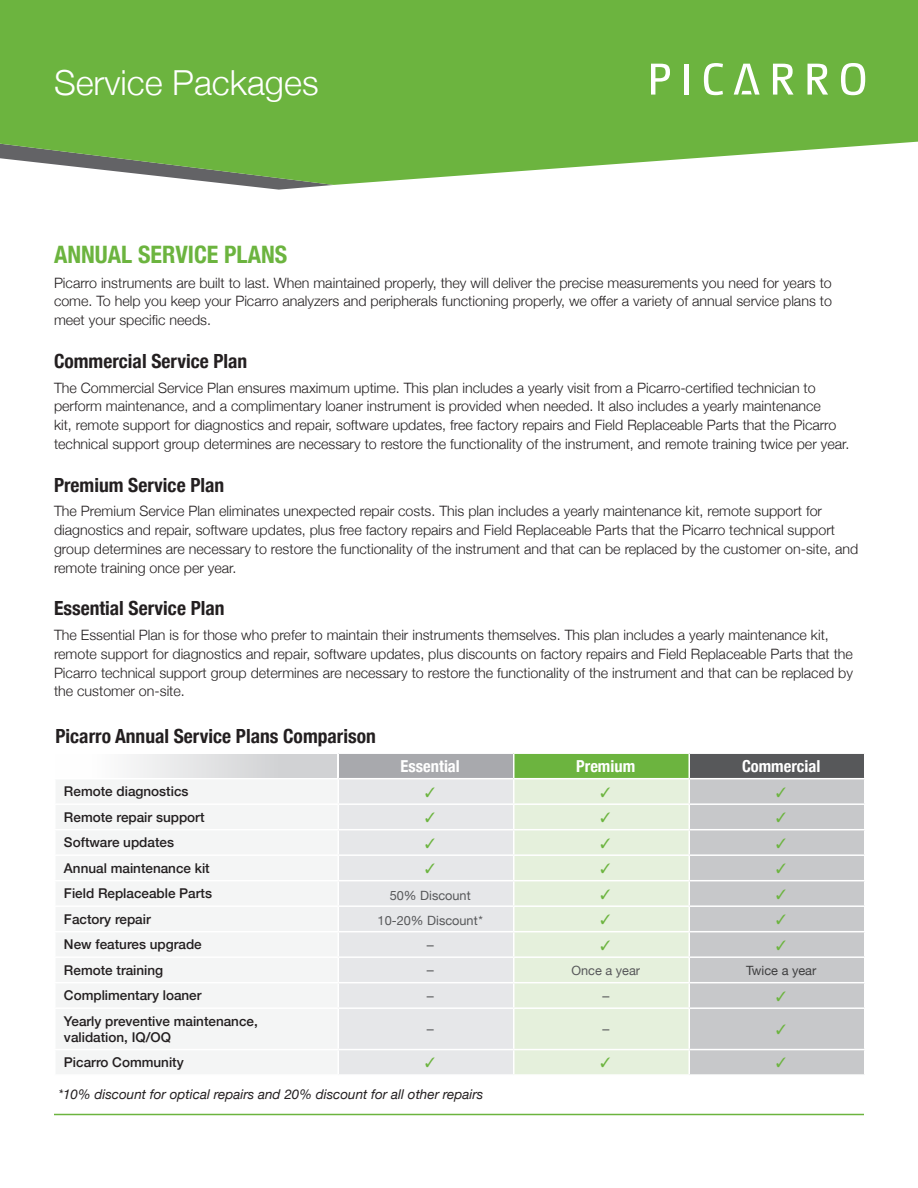
<style>
.page{position:relative;width:918px;height:1188px;background:#fff}
.page>*{position:absolute;margin:0;border:0;box-sizing:border-box;transform-origin:0 0}
.t1{font:300 34.5px "Helvetica Neue";color:#fff}
.t2{font:700 condensed 24px "Helvetica Neue";color:#6cb43f}
.t3{font:700 condensed 19.5px "Helvetica Neue";color:#231f20}
.t4{font:700 condensed 16.5px "Helvetica Neue";color:#fff}
.t5{font:300 14.25px/18.8px "Helvetica Neue";color:#231f20}
.t6{font:500 13.5px "Helvetica Neue";color:#231f20}
.t7{font:italic 13.5px "Helvetica Neue";color:#231f20}
.t8{font:13.5px "STIX General";color:#6cb43f}
.t9{font:13.5px "Menlo";color:#57585a}
.t10{font:12.75px "Helvetica Neue";color:#57585a}
.t11{font:12.75px "Helvetica Neue";color:#3e3e3f}
</style>
<div class="page">
<svg style="left:238px;top:185px;width:94px;height:5px"></svg>
<svg style="left:0;top:0;width:918px;height:185px;background:#79b952"></svg>
<svg style="left:651px;top:64px;width:19px;height:31px"></svg>
<hr style="left:684px;top:64px;width:4px;height:31px;background:#fff">
<svg style="left:704px;top:63px;width:19px;height:32px"></svg>
<svg style="left:773px;top:64px;width:21px;height:31px"></svg>
<svg style="left:808px;top:64px;width:20px;height:31px"></svg>
<svg style="left:841px;top:63px;width:24px;height:32px"></svg>
<svg style="left:734px;top:64px;width:26px;height:31px"></svg>
<hr style="left:54px;top:1114px;width:810px;height:1px;background:#6cb43f">
<div style="left:338px;top:753px;width:176px;height:26px;background:#a8a9ad"></div>
<div style="left:514px;top:753px;width:175px;height:26px;background:#6cb43f"></div>
<div style="left:689px;top:753px;width:176px;height:26px;background:#57585a"></div>
<div style="left:56px;top:780px;width:281px;height:294px;background:#f4f5f5"></div>
<div style="left:339px;top:779px;width:174px;height:295px;background:#e6e7e9"></div>
<div style="left:514px;top:779px;width:174px;height:295px;background:#e5f0dc"></div>
<div style="left:690px;top:779px;width:174px;height:295px;background:#c7c8ca"></div>
<hr style="left:688px;top:754px;width:2px;height:24px;background:#fff">
<hr style="left:864px;top:754px;width:2px;height:24px;background:#fff">
<svg style="left:513px;top:754px;width:1px;height:24px"></svg>
<hr style="left:338px;top:752px;width:176px;height:2px;background:#fff">
<hr style="left:514px;top:752px;width:175px;height:2px;background:#fff">
<hr style="left:689px;top:752px;width:177px;height:2px;background:#fff">
<svg style="left:338px;top:754px;width:1px;height:24px"></svg>
<hr style="left:338px;top:778px;width:176px;height:1px;background:#fff">
<hr style="left:514px;top:778px;width:175px;height:1px;background:#fff">
<hr style="left:689px;top:778px;width:177px;height:1px;background:#fff">
<hr style="left:54px;top:803px;width:284px;height:2px;background:#fff">
<hr style="left:338px;top:803px;width:176px;height:2px;background:#fff">
<hr style="left:514px;top:803px;width:175px;height:2px;background:#fff">
<hr style="left:689px;top:803px;width:177px;height:2px;background:#fff">
<hr style="left:54px;top:829px;width:284px;height:1px;background:#fff">
<hr style="left:338px;top:829px;width:176px;height:1px;background:#fff">
<hr style="left:514px;top:829px;width:175px;height:1px;background:#fff">
<hr style="left:689px;top:829px;width:177px;height:1px;background:#fff">
<hr style="left:54px;top:854px;width:284px;height:2px;background:#fff">
<hr style="left:338px;top:854px;width:176px;height:2px;background:#fff">
<hr style="left:514px;top:854px;width:175px;height:2px;background:#fff">
<hr style="left:689px;top:854px;width:177px;height:2px;background:#fff">
<hr style="left:54px;top:880px;width:284px;height:1px;background:#fff">
<hr style="left:338px;top:880px;width:176px;height:1px;background:#fff">
<hr style="left:514px;top:880px;width:175px;height:1px;background:#fff">
<hr style="left:689px;top:880px;width:177px;height:1px;background:#fff">
<hr style="left:54px;top:905px;width:284px;height:2px;background:#fff">
<hr style="left:338px;top:905px;width:176px;height:2px;background:#fff">
<hr style="left:514px;top:905px;width:175px;height:2px;background:#fff">
<hr style="left:689px;top:905px;width:177px;height:2px;background:#fff">
<hr style="left:54px;top:931px;width:284px;height:1px;background:#fff">
<hr style="left:338px;top:931px;width:176px;height:1px;background:#fff">
<hr style="left:514px;top:931px;width:175px;height:1px;background:#fff">
<hr style="left:689px;top:931px;width:177px;height:1px;background:#fff">
<hr style="left:54px;top:956px;width:284px;height:2px;background:#fff">
<hr style="left:338px;top:956px;width:176px;height:2px;background:#fff">
<hr style="left:514px;top:956px;width:175px;height:2px;background:#fff">
<hr style="left:689px;top:956px;width:177px;height:2px;background:#fff">
<hr style="left:54px;top:982px;width:284px;height:1px;background:#fff">
<hr style="left:338px;top:982px;width:176px;height:1px;background:#fff">
<hr style="left:514px;top:982px;width:175px;height:1px;background:#fff">
<hr style="left:689px;top:982px;width:177px;height:1px;background:#fff">
<hr style="left:54px;top:1007px;width:284px;height:2px;background:#fff">
<hr style="left:338px;top:1007px;width:176px;height:2px;background:#fff">
<hr style="left:514px;top:1007px;width:175px;height:2px;background:#fff">
<hr style="left:689px;top:1007px;width:177px;height:2px;background:#fff">
<hr style="left:54px;top:1049px;width:284px;height:1px;background:#fff">
<hr style="left:338px;top:1049px;width:176px;height:1px;background:#fff">
<hr style="left:514px;top:1049px;width:175px;height:1px;background:#fff">
<hr style="left:689px;top:1049px;width:177px;height:1px;background:#fff">
<div style="left:55px;top:754px;width:282px;height:24px;background:linear-gradient(to right,#fff,#cacbcd)"></div>
<p class="t1" style="left:54px;top:55px;width:266px">Service Packages</p>
<p class="t2" style="left:54px;top:234px;width:235px">ANNUAL SERVICE PLANS</p>
<p class="t5" style="left:54px;top:272px;width:779px;text-align:justify">Picarro instruments are built to last. When maintained properly, they will deliver the precise measurements you need for years to come. To help you keep your Picarro analyzers and peripherals functioning properly, we offer a variety of annual service plans to meet your specific needs.</p>
<p class="t3" style="left:54px;top:345px;width:195px">Commercial Service Plan</p>
<p class="t5" style="left:54px;top:377px;width:797px">The Commercial Service Plan ensures maximum uptime. This plan includes a yearly visit from a Picarro-certified technician to perform maintenance, and a complimentary loaner instrument is provided when needed. It also includes a yearly maintenance<br>kit, remote support for diagnostics and repair, software updates, free factory repairs and Field Replaceable Parts that the Picarro technical support group determines are necessary to restore the functionality of the instrument, and remote training twice per year.</p>
<p class="t3" style="left:54px;top:468px;width:172px">Premium Service Plan</p>
<p class="t5" style="left:54px;top:501px;width:806px">The Premium Service Plan eliminates unexpected repair costs. This plan includes a yearly maintenance kit, remote support for diagnostics and repair, software updates, plus free factory repairs and Field Replaceable Parts that the Picarro technical support group determines are necessary to restore the functionality of the instrument and that can be replaced by the customer on-site, and remote training once per year.</p>
<p class="t3" style="left:54px;top:592px;width:172px">Essential Service Plan</p>
<p class="t5" style="left:54px;top:625px;width:801px">The Essential Plan is for those who prefer to maintain their instruments themselves. This plan includes a yearly maintenance kit, remote support for diagnostics and repair, software updates, plus discounts on factory repairs and Field Replaceable Parts that the Picarro technical support group determines are necessary to restore the functionality of the instrument and that can be replaced by the customer on-site.</p>
<p class="t3" style="left:56px;top:720px;width:322px">Picarro Annual Service Plans Comparison</p>
<p class="t4" style="left:401px;top:753px;width:61px">Essential</p>
<p class="t4" style="left:576px;top:753px;width:60px">Premium</p>
<p class="t4" style="left:742px;top:753px;width:80px">Commercial</p>
<p class="t6" style="left:64px;top:781px;width:126px">Remote diagnostics</p>
<p class="t8" style="left:425px;top:783px;width:12px">✓</p>
<p class="t8" style="left:601px;top:783px;width:12px">✓</p>
<p class="t8" style="left:776px;top:783px;width:12px">✓</p>
<p class="t6" style="left:64px;top:806px;width:142px">Remote repair support</p>
<p class="t8" style="left:425px;top:808px;width:12px">✓</p>
<p class="t8" style="left:601px;top:808px;width:12px">✓</p>
<p class="t8" style="left:776px;top:808px;width:12px">✓</p>
<p class="t6" style="left:64px;top:832px;width:112px">Software updates</p>
<p class="t8" style="left:425px;top:834px;width:12px">✓</p>
<p class="t8" style="left:601px;top:834px;width:12px">✓</p>
<p class="t8" style="left:776px;top:834px;width:12px">✓</p>
<p class="t6" style="left:64px;top:857px;width:147px">Annual maintenance kit</p>
<p class="t8" style="left:425px;top:859px;width:12px">✓</p>
<p class="t8" style="left:601px;top:859px;width:12px">✓</p>
<p class="t8" style="left:776px;top:859px;width:12px">✓</p>
<p class="t6" style="left:64px;top:883px;width:150px">Field Replaceable Parts</p>
<p class="t10" style="left:390px;top:887px;width:83px">50% Discount</p>
<p class="t8" style="left:601px;top:885px;width:12px">✓</p>
<p class="t8" style="left:776px;top:885px;width:12px">✓</p>
<p class="t6" style="left:64px;top:908px;width:88px">Factory repair</p>
<p class="t10" style="left:378px;top:913px;width:107px">10-20% Discount*</p>
<p class="t8" style="left:601px;top:910px;width:12px">✓</p>
<p class="t8" style="left:776px;top:910px;width:12px">✓</p>
<p class="t6" style="left:64px;top:934px;width:139px">New features upgrade</p>
<p class="t9" style="left:426px;top:936px;width:10px">-</p>
<p class="t8" style="left:601px;top:936px;width:12px">✓</p>
<p class="t8" style="left:776px;top:936px;width:12px">✓</p>
<p class="t6" style="left:64px;top:959px;width:101px">Remote training</p>
<p class="t9" style="left:426px;top:961px;width:10px">-</p>
<p class="t10" style="left:571px;top:962px;width:70px">Once a year</p>
<p class="t11" style="left:746px;top:962px;width:72px">Twice a year</p>
<p class="t6" style="left:64px;top:985px;width:139px">Complimentary loaner</p>
<p class="t9" style="left:426px;top:987px;width:10px">-</p>
<p class="t9" style="left:602px;top:987px;width:10px">-</p>
<p class="t8" style="left:776px;top:987px;width:12px">✓</p>
<p class="t6" style="left:64px;top:1010px;width:195px">Yearly preventive maintenance,</p>
<p class="t6" style="left:64px;top:1026px;width:109px">validation, IQ/OQ</p>
<p class="t9" style="left:426px;top:1020px;width:10px">-</p>
<p class="t9" style="left:602px;top:1020px;width:10px">-</p>
<p class="t8" style="left:776px;top:1020px;width:12px">✓</p>
<p class="t6" style="left:64px;top:1052px;width:121px">Picarro Community</p>
<p class="t8" style="left:425px;top:1054px;width:12px">✓</p>
<p class="t8" style="left:601px;top:1054px;width:12px">✓</p>
<p class="t8" style="left:776px;top:1054px;width:12px">✓</p>
<p class="t7" style="left:58px;top:1084px;width:427px">*10% discount for optical repairs and 20% discount for all other repairs</p>
</div>
